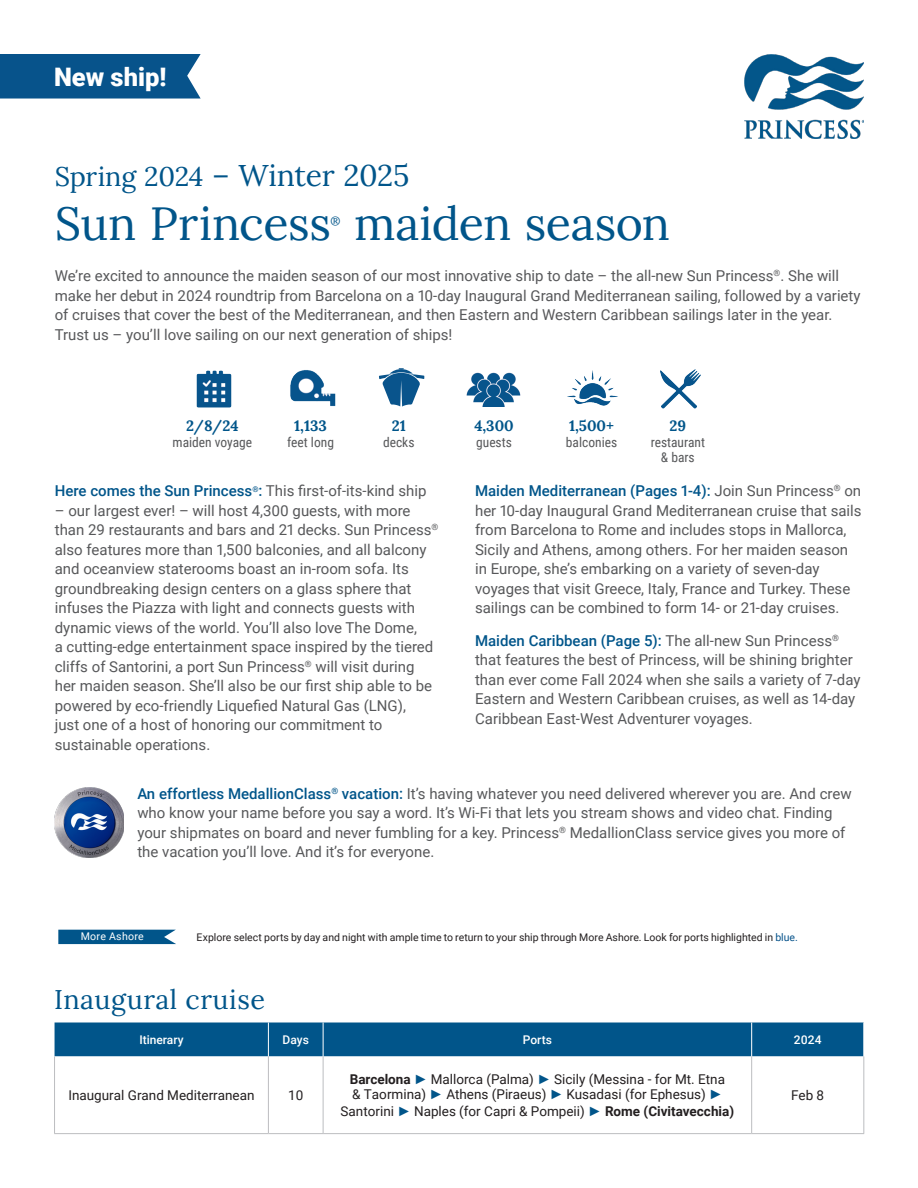
<style>
.page{position:relative;width:918px;height:1188px;background:#fff}
.page>*{position:absolute;margin:0;border:0;box-sizing:border-box;transform-origin:0 0}
.t1{font:46.5px "Lora";letter-spacing:-.005em;color:#01558a}
.t2{font:30px "Lora";letter-spacing:-.01em;color:#01558a}
.t3{font:27px "Lora";letter-spacing:.02em;color:#01558a}
.t4{font:900 25.5px "Roboto";color:#fff}
.t5{font:15px/19.5px "Roboto";color:#57585a}
.t6{font:700 15px "Lora";color:#00558a}
.t7{font:13.5px/15.6px "Roboto";color:#231f20;text-align:center}
.t8{font:13.5px "Roboto Condensed";color:#57585a}
.t9{font:500 12px "Roboto";color:#fff}
.t10{font:11.4px "Lora";color:#01558a}
.t11{font:10.65px "Roboto";letter-spacing:.025em;color:#fff}
.t12{font:10.5px "Roboto";color:#231f20}
.s1{font-size:27px}
.s2{font-weight:500;color:#01558a}
.s3{color:#07538b}
.s4{font-weight:700}
.s5{font-family:"Arial";color:#01558a}
</style>
<div class="page">
<img style="left:745px;top:54px;width:119px;height:84px">
<div style="left:0;top:54px;width:201px;height:45px;background:#07538b"></div>
<img style="left:54px;top:787px;width:70px;height:70px">
<div style="left:55px;top:1023px;width:808px;height:33px;background:#01558a"></div>
<svg style="left:55px;top:1056px;width:808px;height:77px"></svg>
<hr style="left:268px;top:1023px;width:1px;height:33px;background:#fff">
<hr style="left:323px;top:1023px;width:1px;height:33px;background:#fff">
<hr style="left:751px;top:1023px;width:1px;height:33px;background:#fff">
<hr style="left:54px;top:1056px;width:1px;height:77px;background:#bcbdc0">
<hr style="left:268px;top:1056px;width:1px;height:77px;background:#bcbdc0">
<hr style="left:323px;top:1056px;width:1px;height:77px;background:#bcbdc0">
<hr style="left:751px;top:1056px;width:1px;height:77px;background:#bcbdc0">
<hr style="left:863px;top:1056px;width:1px;height:77px;background:#bcbdc0">
<hr style="left:54px;top:1133px;width:214px;height:1px;background:#bcbdc0">
<hr style="left:268px;top:1133px;width:55px;height:1px;background:#bcbdc0">
<hr style="left:323px;top:1133px;width:429px;height:1px;background:#bcbdc0">
<hr style="left:752px;top:1133px;width:112px;height:1px;background:#bcbdc0">
<img style="left:467px;top:372px;width:54px;height:34px">
<img style="left:567px;top:370px;width:51px;height:36px">
<img style="left:196px;top:370px;width:36px;height:38px">
<img style="left:290px;top:370px;width:46px;height:37px">
<svg style="left:379px;top:368px;width:45px;height:39px"></svg>
<img style="left:661px;top:370px;width:39px;height:39px">
<div style="left:58px;top:930px;width:118px;height:14px;background:#01558a"></div>
<p class="t4" style="left:54px;top:59px;width:114px">New ship!</p>
<p class="t2" style="left:55px;top:153px;width:356px"><span class="s1">Spring 2024</span> – Winter 2025</p>
<p class="t1" style="left:55px;top:189px;width:278px">Sun Princess</p>
<p class="t10" style="left:331px;top:212px;width:11px">®</p>
<p class="t1" style="left:354px;top:189px;width:318px">maiden season</p>
<p class="t5" style="left:55px;top:266px;width:807px">We’re excited to announce the maiden season of our most innovative ship to date – the all-new Sun Princess<sup>®</sup>. She will make her debut in 2024 roundtrip from Barcelona on a 10-day Inaugural Grand Mediterranean sailing, followed by a variety of cruises that cover the best of the Mediterranean, and then Eastern and Western Caribbean sailings later in the year.<br>Trust us – you’ll love sailing on our next generation of ships!</p>
<p class="t6" style="left:186px;top:414px;width:54px">2/8/24</p>
<p class="t8" style="left:173px;top:433px;width:81px">maiden voyage</p>
<p class="t6" style="left:294px;top:414px;width:34px">1,133</p>
<p class="t8" style="left:287px;top:433px;width:48px">feet long</p>
<p class="t6" style="left:392px;top:414px;width:16px">21</p>
<p class="t8" style="left:383px;top:433px;width:33px">decks</p>
<p class="t6" style="left:474px;top:414px;width:41px">4,300</p>
<p class="t8" style="left:476px;top:433px;width:37px">guests</p>
<p class="t6" style="left:569px;top:414px;width:46px">1,500+</p>
<p class="t8" style="left:566px;top:433px;width:53px">balconies</p>
<p class="t6" style="left:670px;top:414px;width:18px">29</p>
<p class="t8" style="left:651px;top:433px;width:56px">restaurant</p>
<p class="t8" style="left:661px;top:448px;width:35px">&amp; bars</p>
<p class="t5" style="left:55px;top:481px;width:373px"><span class="s2">Here comes the Sun Princess</span><sup>®</sup><span class="s2">:</span> This first-of-its-kind ship</p>
<p class="t5" style="left:55px;top:500px;width:385px">– our largest ever! – will host 4,300 guests, with more than 29 restaurants and bars and 21 decks. Sun Princess<sup>® </sup>also features more than 1,500 balconies, and all balcony and oceanview staterooms boast an in-room sofa. Its groundbreaking design centers on a glass sphere that infuses the Piazza with light and connects guests with dynamic views of the world. You’ll also love The Dome,<br>a cutting-edge entertainment space inspired by the tiered cliffs of Santorini, a port Sun Princess<sup>®</sup> will visit during her maiden season. She’ll also be our first ship able to be powered by eco-friendly Liquefied Natural Gas (LNG),<br>just one of a host of honoring our commitment to sustainable operations.</p>
<p class="t5" style="left:475px;top:481px;width:388px"><span class="s2">Maiden Mediterranean (Pages 1-4):</span> Join Sun Princess<sup>®</sup> on her 10-day Inaugural Grand Mediterranean cruise that sails from Barcelona to Rome and includes stops in Mallorca, Sicily and Athens, among others. For her maiden season in Europe, she’s embarking on a variety of seven-day voyages that visit Greece, Italy, France and Turkey. These sailings can be combined to form 14- or 21-day cruises.</p>
<p class="t5" style="left:475px;top:630px;width:387px"><span class="s2">Maiden Caribbean (Page 5):</span> The all-new Sun Princess<sup>®️ </sup>that features the best of Princess, will be shining brighter than ever come Fall 2024 when she sails a variety of 7-day Eastern and Western Caribbean cruises, as well as 14-day Caribbean East-West Adventurer voyages.</p>
<p class="t5" style="left:137px;top:783px;width:716px"><span class="s2">An effortless MedallionClass</span><sup>®</sup> <span class="s2">vacation:</span> It’s having whatever you need delivered wherever you are. And crew who know your name before you say a word. It’s Wi-Fi that lets you stream shows and video chat. Finding your shipmates on board and never fumbling for a key. Princess<sup>®</sup> MedallionClass service gives you more of the vacation you’ll love. And it’s for everyone.</p>
<p class="t11" style="left:81px;top:929px;width:65px">More Ashore</p>
<p class="t12" style="left:197px;top:930px;width:603px">Explore select ports by day and night with ample time to return to your ship through More Ashore. Look for ports highlighted in <span class="s3">blue.</span></p>
<p class="t3" style="left:54px;top:979px;width:213px">Inaugural cruise</p>
<p class="t9" style="left:139px;top:1031px;width:46px">Itinerary</p>
<p class="t9" style="left:283px;top:1031px;width:28px">Days</p>
<p class="t9" style="left:523px;top:1031px;width:31px">Ports</p>
<p class="t9" style="left:794px;top:1031px;width:29px">2024</p>
<p class="t7" style="left:68px;top:1087px;width:188px">Inaugural Grand Mediterranean</p>
<p class="t7" style="left:288px;top:1087px;width:17px">10</p>
<p class="t7" style="left:341px;top:1071px;width:395px"><span class="s4">Barcelona</span> <span class="s5">►</span> Mallorca (Palma) <span class="s5">►</span> Sicily (Messina - for Mt. Etna<br>&amp; Taormina) <span class="s5">►</span> Athens (Piraeus) <span class="s5">►</span> Kusadasi (for Ephesus) <span class="s5">►<br></span>Santorini <span class="s5">►</span> Naples (for Capri &amp; Pompeii) <span class="s5">►</span> <span class="s4">Rome (Civitavecchia)</span></p>
<p class="t7" style="left:791px;top:1087px;width:34px">Feb 8</p>
</div>
